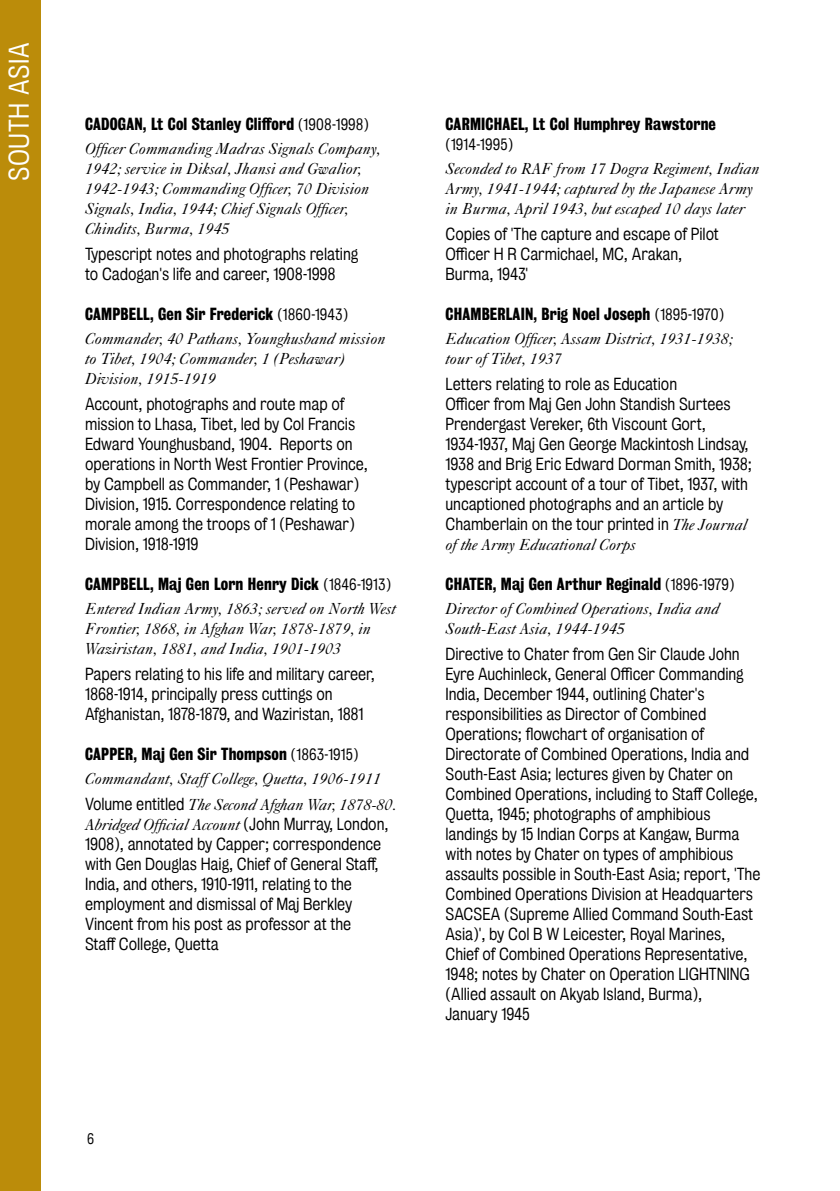
<style>
.page{position:relative;width:840px;height:1191px;background:#fff}
.page>*{position:absolute;margin:0;border:0;box-sizing:border-box;transform-origin:0 0}
.t1{font:26px "Kings Bureau Grot Five One";letter-spacing:.02em;color:#fff}
.t2{font:16px/20px "Kings Bureau Grot Five One";letter-spacing:-.005em;color:#000}
.t3{font:italic 16px/20px "Caslon 540 LT Std";color:#000}
.t4{font:16px "Kings Bureau Grot Three Seven";letter-spacing:.01em;color:#000}
.t5{font:15px "Kings Bureau Grot Five One";color:#000}
.s1{font-family:"Kings Bureau Grot Five One";font-size:15px}
.s2{font-family:"Kings Bureau Grot Five One";font-style:normal}
.s3{font-family:"Caslon 540 LT Std";font-style:italic}
</style>
<div class="page">
<div style="left:0;top:0;width:41px;height:1191px;background:#bb8c0a"></div>
<h1 class="t1" style="left:5px;top:181px;width:140px;rotate:-90deg">SOUTH ASIA</h1>
<p class="t4" style="left:85px;top:115px;width:285px">CADOGAN, Lt Col Stanley Clifford <span class="s1">(1908-1998)</span></p>
<p class="t3" style="left:85px;top:138px;width:296px">Officer Commanding Madras Signals Company, 1942; service in Diksal, Jhansi and Gwalior, 1942-1943; Commanding Officer, 70 Division Signals, India, 1944; Chief Signals Officer, Chindits, Burma, 1945</p>
<p class="t2" style="left:85px;top:244px;width:274px">Typescript notes and photographs relating to Cadogan's life and career, 1908-1998</p>
<p class="t4" style="left:85px;top:305px;width:264px">CAMPBELL, Gen Sir Frederick <span class="s1">(1860-1943)</span></p>
<p class="t3" style="left:85px;top:328px;width:302px">Commander, 40 Pathans, Younghusband mission to Tibet, 1904; Commander, 1 (Peshawar)<br>Division, 1915-1919</p>
<p class="t2" style="left:85px;top:394px;width:284px">Account, photographs and route map of mission to Lhasa, Tibet, led by Col Francis Edward Younghusband, 1904. Reports on operations in North West Frontier Province, by Campbell as Commander, 1 (Peshawar)<br>Division, 1915. Correspondence relating to morale among the troops of 1 (Peshawar)<br>Division, 1918-1919</p>
<p class="t4" style="left:85px;top:575px;width:307px">CAMPBELL, Maj Gen Lorn Henry Dick <span class="s1">(1846-1913)</span></p>
<p class="t3" style="left:85px;top:598px;width:312px">Entered Indian Army, 1863; served on North West<br>Frontier, 1868, in Afghan War, 1878-1879, in<br>Waziristan, 1881, and India, 1901-1903</p>
<p class="t2" style="left:85px;top:664px;width:291px">Papers relating to his life and military career,<br>1868-1914, principally press cuttings on<br>Afghanistan, 1878-1879, and Waziristan, 1881</p>
<p class="t4" style="left:85px;top:745px;width:275px">CAPPER, Maj Gen Sir Thompson <span class="s1">(1863-1915)</span></p>
<p class="t3" style="left:85px;top:765px;width:313px;line-height:26px">Commandant, Staff College, Quetta, 1906-1911<br><span class="s2">Volume entitled</span> The Second Afghan War, 1878-80.</p>
<p class="t3" style="left:85px;top:814px;width:305px">Abridged Official Account <span class="s2">(John Murray, London,</span></p>
<p class="t2" style="left:85px;top:834px;width:297px">1908), annotated by Capper; correspondence with Gen Douglas Haig, Chief of General Staff, India, and others, 1910-1911, relating to the employment and dismissal of Maj Berkley Vincent from his post as professor at the Staff College, Quetta</p>
<p class="t4" style="left:445px;top:115px;width:272px">CARMICHAEL, Lt Col Humphrey Rawstorne</p>
<p class="t5" style="left:445px;top:136px;width:69px">(1914-1995)</p>
<p class="t3" style="left:445px;top:158px;width:315px">Seconded to RAF from 17 Dogra Regiment, Indian<br>Army, 1941-1944; captured by the Japanese Army in Burma, April 1943, but escaped 10 days later</p>
<p class="t2" style="left:445px;top:224px;width:275px">Copies of 'The capture and escape of Pilot<br>Officer H R Carmichael, MC, Arakan,<br>Burma, 1943'</p>
<p class="t4" style="left:445px;top:305px;width:280px">CHAMBERLAIN, Brig Noel Joseph <span class="s1">(1895-1970)</span></p>
<p class="t3" style="left:445px;top:328px;width:288px">Education Officer, Assam District, 1931-1938; tour of Tibet, 1937</p>
<p class="t2" style="left:445px;top:374px;width:308px">Letters relating to role as Education<br>Officer from Maj Gen John Standish Surtees Prendergast Vereker, 6th Viscount Gort, 1934-1937, Maj Gen George Mackintosh Lindsay, 1938 and Brig Eric Edward Dorman Smith, 1938; typescript account of a tour of Tibet, 1937, with uncaptioned photographs and an article by Chamberlain on the tour printed in <span class="s3">The Journal</span></p>
<p class="t3" style="left:445px;top:534px;width:191px">of the Army Educational Corps</p>
<p class="t4" style="left:445px;top:575px;width:290px">CHATER, Maj Gen Arthur Reginald <span class="s1">(1896-1979)</span></p>
<p class="t3" style="left:445px;top:598px;width:275px">Director of Combined Operations, India and<br>South-East Asia, 1944-1945</p>
<p class="t2" style="left:445px;top:644px;width:316px">Directive to Chater from Gen Sir Claude John Eyre Auchinleck, General Officer Commanding India, December 1944, outlining Chater's responsibilities as Director of Combined Operations; flowchart of organisation of Directorate of Combined Operations, India and South-East Asia; lectures given by Chater on Combined Operations, including to Staff College, Quetta, 1945; photographs of amphibious landings by 15 Indian Corps at Kangaw, Burma with notes by Chater on types of amphibious assaults possible in South-East Asia; report, 'The Combined Operations Division at Headquarters SACSEA (Supreme Allied Command South-East Asia)', by Col B W Leicester, Royal Marines, Chief of Combined Operations Representative, 1948; notes by Chater on Operation LIGHTNING (Allied assault on Akyab Island, Burma),<br>January 1945</p>
</div>
